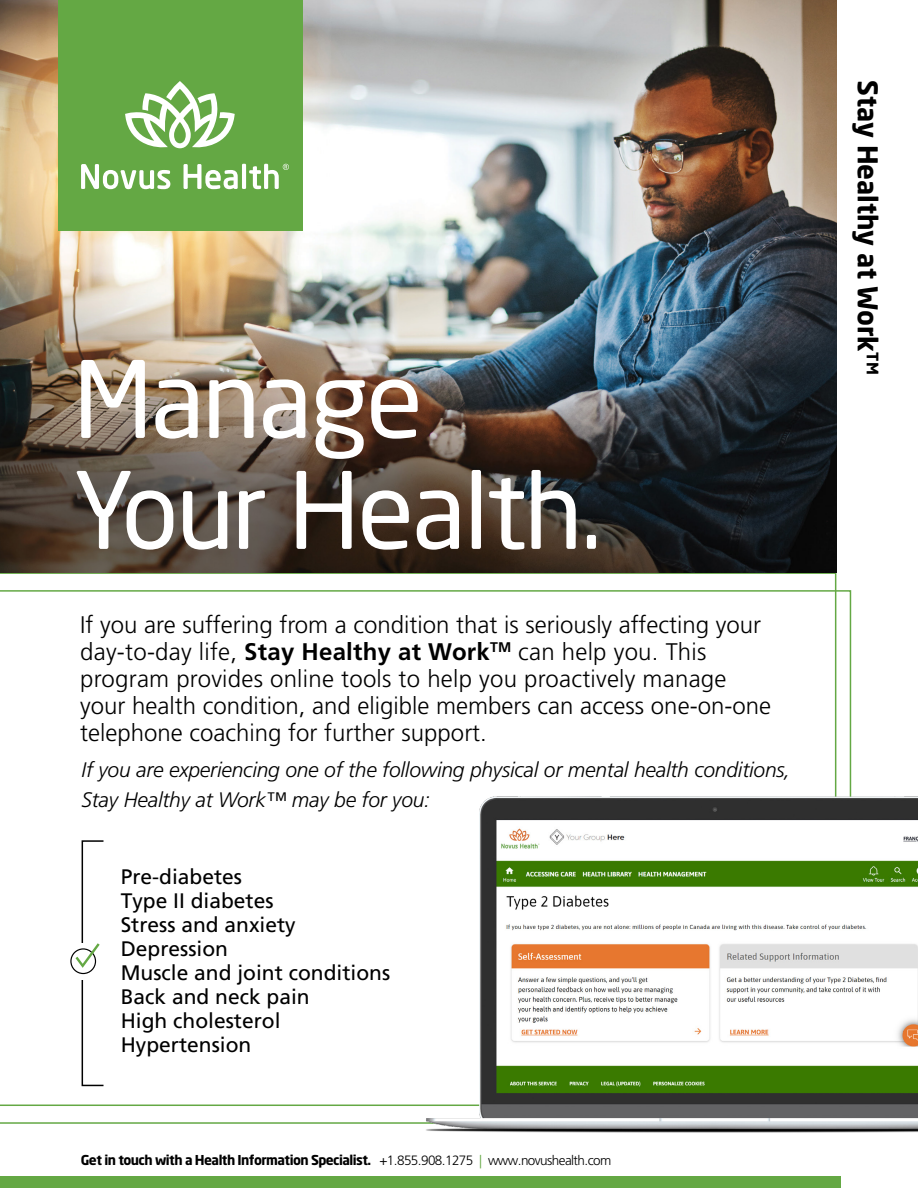
<style>
.page{position:relative;width:918px;height:1188px;background:#fff}
.page>*{position:absolute;margin:0;border:0;box-sizing:border-box;transform-origin:0 0}
.t1{font:105px/111px "Neo Sans Std";letter-spacing:-.025em;color:#fff}
.t2{font:700 27px "Neo Sans Std";color:#000}
.t3{font:300 24px/27px "Frutiger";color:#000}
.t4{font:21px/24px "Frutiger";color:#000}
.t5{font:italic 300 21px/30px "Frutiger";letter-spacing:-.01em;color:#000}
.t6{font:700 13.5px "Neo Sans Std";letter-spacing:-.04em;color:#000}
.s1{font-weight:700}
.s2{font-family:"Frutiger";font-weight:300}
.s3{font-family:"Frutiger";font-weight:300;color:#64a844}
</style>
<div class="page">
<svg style="left:0;top:590px;width:851px;height:534px"></svg>
<img style="left:0;top:0;width:837px;height:572px">
<div style="left:58px;top:0;width:245px;height:231px;background:#64a844"></div>
<svg style="left:125px;top:81px;width:110px;height:67px"></svg>
<svg style="left:81px;top:164px;width:89px;height:25px"></svg>
<svg style="left:184px;top:164px;width:54px;height:25px"></svg>
<hr style="left:242px;top:164px;width:4px;height:25px;background:#fff">
<svg style="left:249px;top:164px;width:40px;height:25px"></svg>
<div style="left:82px;top:840px;width:22px;height:246px;border:2px solid #000"></div>
<div style="left:69px;top:943px;width:21px;height:37px;background:#fff"></div>
<div style="left:70px;top:948px;width:26px;height:26px;border:1px solid #000;border-radius:50%"></div>
<svg style="left:73px;top:941px;width:29px;height:29px"></svg>
<div style="left:0;top:1177px;width:840px;height:11px;background:#64a844"></div>
<img style="left:405px;top:763px;width:513px;height:414px">
<p class="t1" style="left:73px;top:342px;width:531px">Manage<br>Your Health.</p>
<p class="t3" style="left:80px;top:612px;width:692px">If you are suffering from a condition that is seriously affecting your day-to-day life, <span class="s1">Stay Healthy at Work</span><sup>TM</sup> can help you. This program provides online tools to help you proactively manage your health condition, and eligible members can access one-on-one telephone coaching for further support.</p>
<p class="t5" style="left:82px;top:755px;width:710px">If you are experiencing one of the following physical or mental health conditions,<br>Stay Healthy at Work™ may be for you:</p>
<p class="t4" style="left:121px;top:865px;width:271px">Pre-diabetes<br>Type II diabetes<br>Stress and anxiety<br>Depression<br>Muscle and joint conditions<br>Back and neck pain<br>High cholesterol<br>Hypertension</p>
<p class="t6" style="left:81px;top:1151px;width:532px">Get in touch with a Health Information Specialist. <span class="s2">+1.855.908.1275</span> <span class="s3">|</span> <span class="s2">www.novushealth.com</span></p>
<p class="t2" style="left:885px;top:80px;width:296px;rotate:90deg">Stay Healthy at Work<sup>TM</sup></p>
</div>
